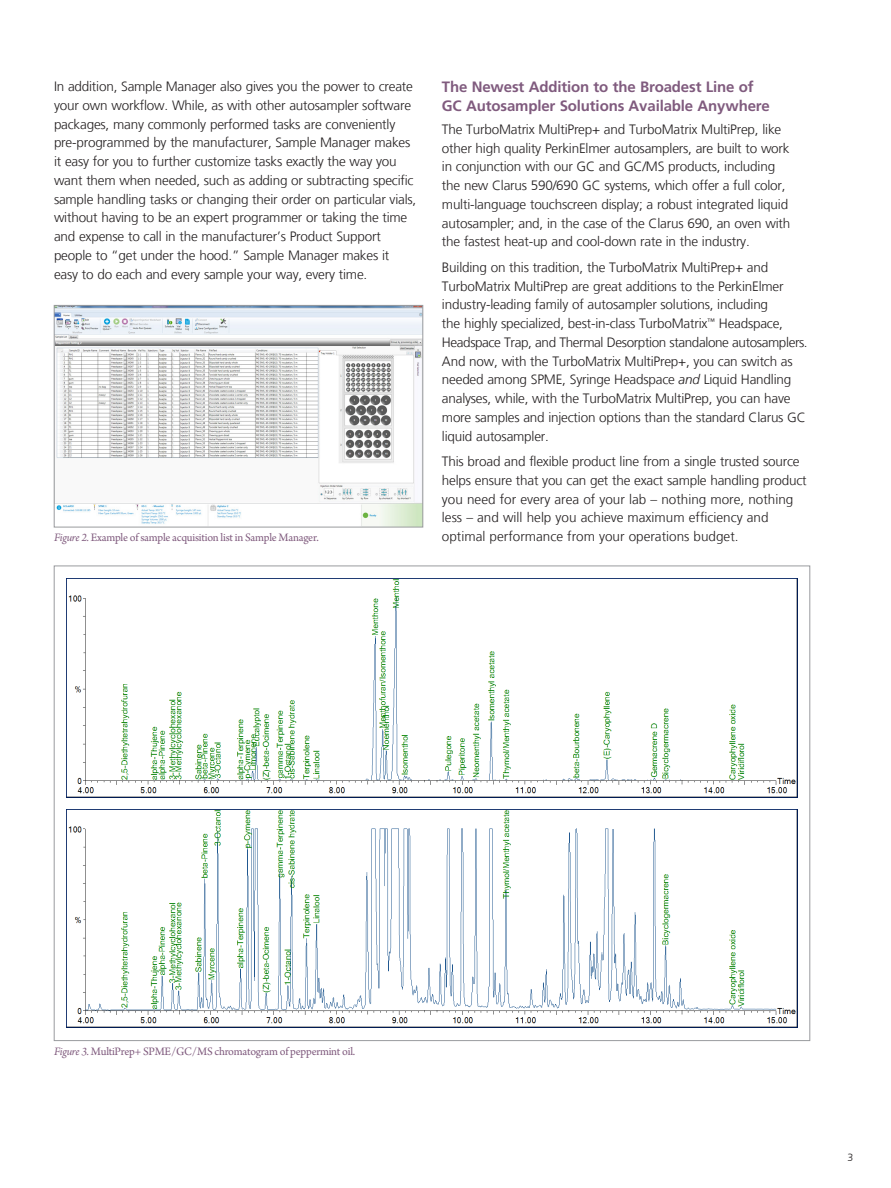
<style>
.page{position:relative;width:891px;height:1188px;background:#fff}
.page>*{position:absolute;margin:0;border:0;box-sizing:border-box;transform-origin:0 0}
.Paragraph_Head{font:700 15px/18.8px "Frutiger LT Com";letter-spacing:-.01em;color:#805b7e}
.Paragraph_Head-2{font:300 13.5px/18.8px "Frutiger LT Com";letter-spacing:-.015em;color:#231f20}
.Photo_Captions_black{font:12px "Arno Pro";letter-spacing:-.02em;color:#805b7e}
.t1{font:300 10.5px "Frutiger LT Com";color:#231f20}
.s1{font-style:italic}
</style>
<div class="page">
<img style="left:56px;top:307px;width:365px;height:218px">
<div style="left:54px;top:305px;width:369px;height:222px;border:1px solid #999b9e"></div>
<img style="left:66px;top:578px;width:732px;height:220px">
<img style="left:66px;top:809px;width:732px;height:219px">
<p class="Paragraph_Head-2" style="left:54px;top:77px;width:364px">In addition, Sample Manager also gives you the power to create your own workflow. While, as with other autosampler software packages, many commonly performed tasks are conveniently pre-programmed by the manufacturer, Sample Manager makes it easy for you to further customize tasks exactly the way you want them when needed, such as adding or subtracting specific sample handling tasks or changing their order on particular vials, without having to be an expert programmer or taking the time and expense to call in the manufacturer’s Product Support people to “get under the hood.” Sample Manager makes it easy to do each and every sample your way, every time.</p>
<p class="Photo_Captions_black" style="left:54px;top:531px;width:267px"><span class="s1">Figure 2.</span> Example of sample acquisition list in Sample Manager.</p>
<p class="Paragraph_Head" style="left:442px;top:78px;width:329px">The Newest Addition to the Broadest Line of<br>GC Autosampler Solutions Available Anywhere</p>
<p class="Paragraph_Head-2" style="left:442px;top:120px;width:350px">The TurboMatrix MultiPrep+ and TurboMatrix MultiPrep, like other high quality PerkinElmer autosamplers, are built to work in conjunction with our GC and GC/MS products, including the new Clarus 590/690 GC systems, which offer a full color, multi-language touchscreen display; a robust integrated liquid autosampler; and, in the case of the Clarus 690, an oven with the fastest heat-up and cool-down rate in the industry.</p>
<p class="Paragraph_Head-2" style="left:442px;top:258px;width:367px">Building on this tradition, the TurboMatrix MultiPrep+ and TurboMatrix MultiPrep are great additions to the PerkinElmer industry-leading family of autosampler solutions, including<br>the highly specialized, best-in-class TurboMatrix<sup>™</sup> Headspace, Headspace Trap, and Thermal Desorption standalone autosamplers.<br>And now, with the TurboMatrix MultiPrep+, you can switch as needed among SPME, Syringe Headspace <span class="s1">and</span> Liquid Handling analyses, while, with the TurboMatrix MultiPrep, you can have more samples and injection options than the standard Clarus GC liquid autosampler.</p>
<p class="Paragraph_Head-2" style="left:442px;top:452px;width:366px">This broad and flexible product line from a single trusted source helps ensure that you can get the exact sample handling product you need for every area of your lab – nothing more, nothing less – and will help you achieve maximum efficiency and optimal performance from your operations budget.</p>
<p class="Photo_Captions_black" style="left:54px;top:1045px;width:303px"><span class="s1">Figure 3.</span> MultiPrep+ SPME/GC/MS chromatogram of peppermint oil.</p>
<p class="t1" style="left:848px;top:1151px;width:7px">3</p>
</div>
